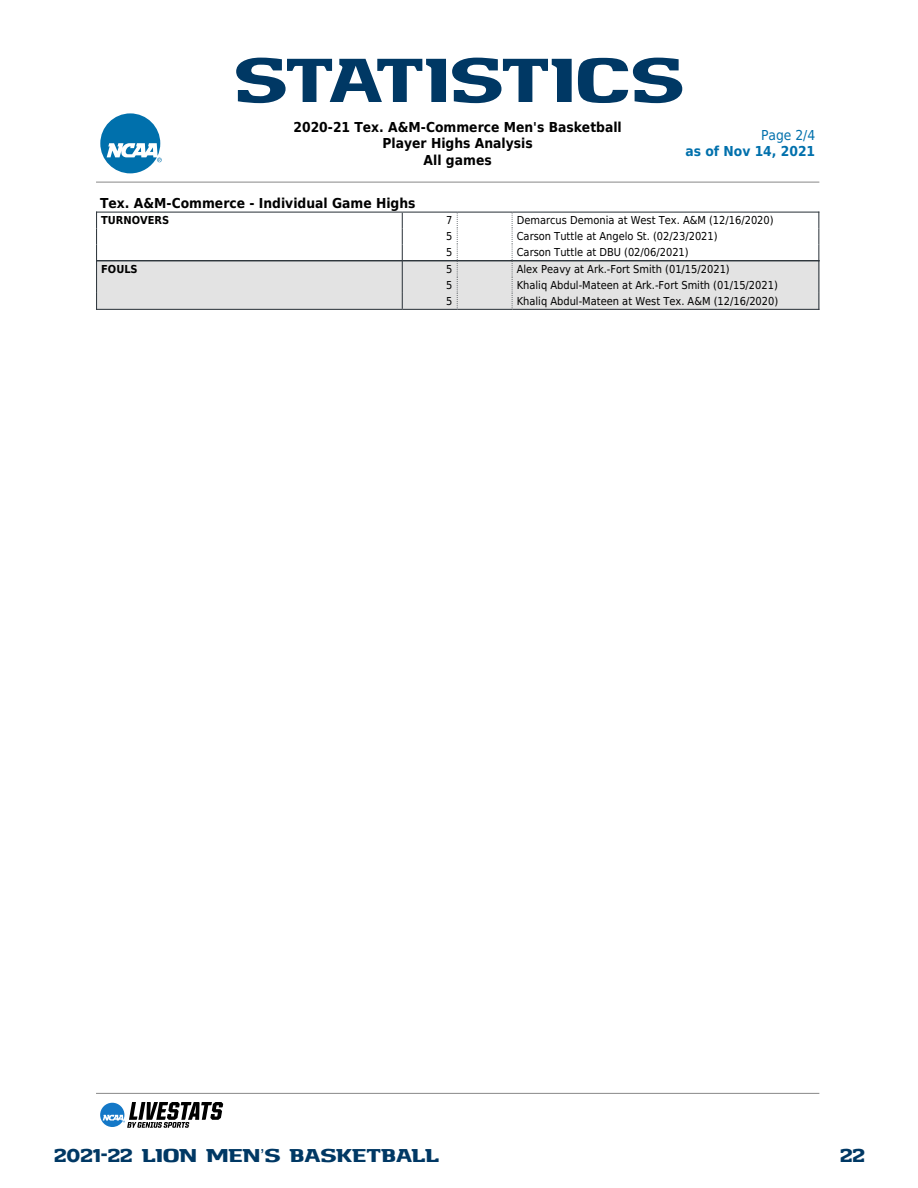
<style>
.page{position:relative;width:918px;height:1188px;background:#fff}
.page>*{position:absolute;margin:0;border:0;box-sizing:border-box;transform-origin:0 0}
.t1{font:60px "Commerce Type";color:#003864}
.t2{font:18px "Commerce Type";color:#003864}
.t3{font:700 13.8px/16.5px "DejaVu Sans Condensed";color:#000;text-align:center}
.t4{font:700 13.8px/16.5px "DejaVu Sans Condensed";color:#0070ac;text-align:right}
.t5{font:10.95px "DejaVu Sans Condensed";color:#000}
.t6{font:700 10.95px "DejaVu Sans Condensed";color:#000}
.s1{font-weight:400}
.s2{font-family:"Arial"}
</style>
<div class="page">
<svg style="left:100px;top:113px;width:62px;height:60px"></svg>
<hr style="left:96px;top:182px;width:723px;height:1px;background:#888">
<hr style="left:96px;top:1093px;width:723px;height:1px;background:#888">
<svg style="left:100px;top:1102px;width:123px;height:26px"></svg>
<div style="left:96px;top:260px;width:723px;height:50px;background:#e3e3e3"></div>
<hr style="left:97px;top:212px;width:305px;height:1px;background:#2d353c">
<hr style="left:403px;top:212px;width:54px;height:1px;background:#2d353c">
<hr style="left:458px;top:212px;width:54px;height:1px;background:#2d353c">
<hr style="left:513px;top:212px;width:306px;height:1px;background:#2d353c">
<hr style="left:97px;top:260px;width:305px;height:1px;background:#2d353c">
<hr style="left:403px;top:260px;width:54px;height:1px;background:#2d353c">
<hr style="left:458px;top:260px;width:54px;height:1px;background:#2d353c">
<hr style="left:513px;top:260px;width:306px;height:1px;background:#2d353c">
<svg style="left:402px;top:213px;width:1px;height:95px"></svg>
<svg style="left:96px;top:212px;width:1px;height:97px"></svg>
<hr style="left:97px;top:309px;width:305px;height:1px;background:#2d353c">
<svg style="left:457px;top:213px;width:1px;height:95px"></svg>
<hr style="left:403px;top:309px;width:54px;height:1px;background:#2d353c">
<svg style="left:512px;top:213px;width:1px;height:95px"></svg>
<hr style="left:458px;top:309px;width:54px;height:1px;background:#2d353c">
<svg style="left:818px;top:212px;width:1px;height:97px"></svg>
<hr style="left:513px;top:309px;width:306px;height:1px;background:#2d353c">
<p class="t1" style="left:234px;top:57px;width:452px">STATISTICS</p>
<p class="t3" style="left:294px;top:118px;width:330px">2020-21 Tex. A&amp;M-Commerce Men's Basketball<br>Player Highs Analysis<br>All games</p>
<p class="t4" style="left:685px;top:126px;width:131px"><span class="s1">Page 2/4<br></span>as of Nov 14, 2021</p>
<p class="t3" style="left:100px;top:195px;width:317px">Tex. A&amp;M-Commerce - Individual Game Highs</p>
<p class="t6" style="left:101px;top:212px;width:70px">TURNOVERS</p>
<p class="t5" style="left:446px;top:211px;width:8px">7</p>
<p class="t5" style="left:517px;top:211px;width:259px">Demarcus Demonia at West Tex. A&amp;M (12/16/2020)</p>
<p class="t5" style="left:446px;top:227px;width:8px">5</p>
<p class="t5" style="left:517px;top:227px;width:203px">Carson Tuttle at Angelo St. (02/23/2021)</p>
<p class="t5" style="left:446px;top:243px;width:8px">5</p>
<p class="t5" style="left:517px;top:243px;width:174px">Carson Tuttle at DBU (02/06/2021)</p>
<p class="t6" style="left:101px;top:260px;width:38px">FOULS</p>
<p class="t5" style="left:446px;top:259px;width:8px">5</p>
<p class="t5" style="left:517px;top:259px;width:215px">Alex Peavy at Ark.-Fort Smith (01/15/2021)</p>
<p class="t5" style="left:446px;top:275px;width:8px">5</p>
<p class="t5" style="left:517px;top:275px;width:263px">Khaliq Abdul-Mateen at Ark.-Fort Smith (01/15/2021)</p>
<p class="t5" style="left:446px;top:291px;width:8px">5</p>
<p class="t5" style="left:517px;top:291px;width:263px">Khaliq Abdul-Mateen at West Tex. A&amp;M (12/16/2020)</p>
<h2 class="t2" style="left:54px;top:1148px;width:387px">2021-22 LION MEN<span class="s2">’</span>S BASKETBALL</h2>
<h2 class="t2" style="left:840px;top:1148px;width:27px">22</h2>
</div>
